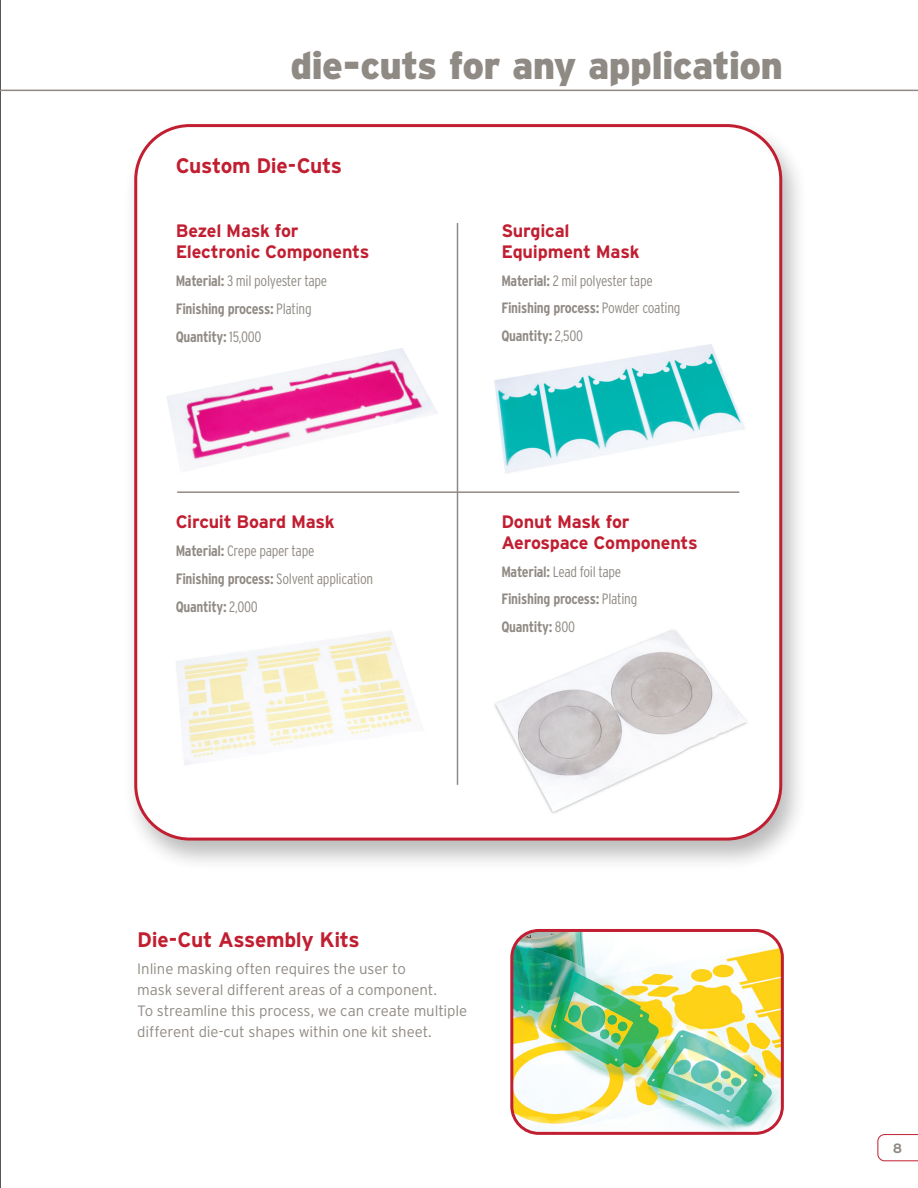
<style>
.page{position:relative;width:918px;height:1188px;background:#fff}
.page>*{position:absolute;margin:0;border:0;box-sizing:border-box;transform-origin:0 0}
.t1{font:900 38.25px "Interstate";letter-spacing:-.02em;color:#908a84}
.t2{font:700 21px "Interstate";letter-spacing:-.015em;color:#c11f31}
.t3{font:700 18px/21px "Interstate";letter-spacing:-.015em;color:#c11f31}
.t4{font:700 15px/27.8px "Interstate Condensed";letter-spacing:-.02em;color:#908a84}
.t5{font:300 15px/21px "Interstate";letter-spacing:-.005em;color:#908a84}
.t6{font:300 15px/27.8px "Interstate Condensed";letter-spacing:-.02em;color:#908a84}
.t7{font:700 13.5px "Interstate";color:#908a84}
.s1{font-weight:300}
.s2{font-weight:700}
</style>
<div class="page">
<hr style="left:0;top:0;width:1px;height:1188px;background:#231f20">
<div style="left:124px;top:119px;width:684px;height:753px;background:#231f20;opacity:.3"></div>
<div style="left:136px;top:126px;width:645px;height:713px;background:#fff;border-radius:54px"></div>
<div style="left:134px;top:124px;width:648px;height:717px;border:3px solid #c11f31;border-radius:54px"></div>
<img style="left:494px;top:629px;width:253px;height:185px">
<img style="left:176px;top:631px;width:238px;height:134px">
<img style="left:494px;top:344px;width:251px;height:130px">
<hr style="left:0;top:90px;width:918px;height:1px;background:#908a84">
<img style="left:514px;top:933px;width:266px;height:198px">
<div style="left:510px;top:929px;width:274px;height:206px;border:3px solid #c11f31;border-radius:27px"></div>
<hr style="left:457px;top:223px;width:1px;height:562px;background:#908a84">
<hr style="left:177px;top:491px;width:562px;height:2px;background:#908a84">
<img style="left:167px;top:348px;width:271px;height:118px">
<svg style="left:878px;top:1134px;width:40px;height:27px"></svg>
<h1 class="t1" style="left:290px;top:44px;width:494px">die-cuts for any application</h1>
<h2 class="t2" style="left:176px;top:154px;width:168px">Custom Die-Cuts</h2>
<p class="t3" style="left:176px;top:220px;width:195px">Bezel Mask for<br>Electronic Components</p>
<p class="t4" style="left:176px;top:267px;width:153px">Material: <span class="s1">3 mil polyester tape<br></span>Finishing process: <span class="s1">Plating<br></span>Quantity: <span class="s1">15,000</span></p>
<p class="t3" style="left:176px;top:511px;width:161px">Circuit Board Mask</p>
<p class="t6" style="left:176px;top:537px;width:199px"><span class="s2">Material:</span> Crepe paper tape<br><span class="s2">Finishing process:</span> Solvent application<br><span class="s2">Quantity:</span> 2,000</p>
<p class="t3" style="left:501px;top:220px;width:140px">Surgical<br>Equipment Mask</p>
<p class="t4" style="left:501px;top:266px;width:181px">Material: <span class="s1">2 mil polyester tape<br></span>Finishing process: <span class="s1">Powder coating<br></span>Quantity: <span class="s1">2,500</span></p>
<p class="t3" style="left:501px;top:511px;width:198px">Donut Mask for<br>Aerospace Components</p>
<p class="t4" style="left:501px;top:557px;width:138px">Material: <span class="s1">Lead foil tape<br></span>Finishing process: <span class="s1">Plating<br></span>Quantity: <span class="s1">800</span></p>
<h2 class="t2" style="left:137px;top:928px;width:224px">Die-Cut Assembly Kits</h2>
<p class="t5" style="left:137px;top:958px;width:332px">Inline masking often requires the user to<br>mask several different areas of a component.<br>To streamline this process, we can create multiple different die-cut shapes within one kit sheet.</p>
<p class="t7" style="left:893px;top:1141px;width:11px">8</p>
</div>
